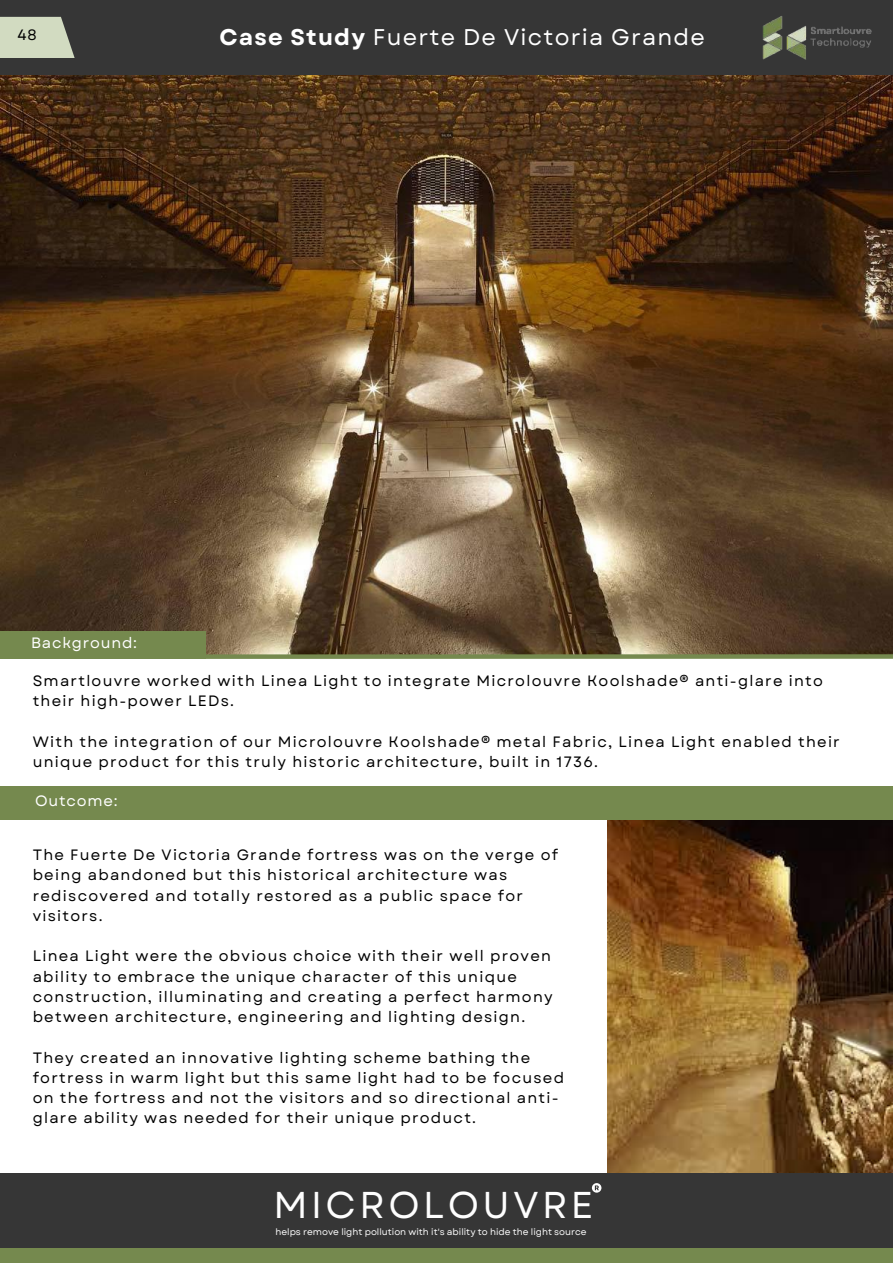
<style>
.page{position:relative;width:893px;height:1264px;background:#fff}
.page>*{position:absolute;margin:0;border:0;box-sizing:border-box;transform-origin:0 0}
.t1{font:37.2px "Garet";letter-spacing:.095em;color:#fefefe}
.t2{font:22.65px "Garet";letter-spacing:.055em;color:#fff}
.t3{font:15px/20.2px "Garet";letter-spacing:.085em;color:#000}
.t4{font:15px "Garet";letter-spacing:.055em;color:#fff}
.t5{font:9.15px "Garet";color:#fefefe}
.s1{font-weight:700}
</style>
<div class="page">
<img style="left:608px;top:820px;width:284px;height:353px">
<div style="left:0;top:786px;width:892px;height:34px;background:#75894e"></div>
<img style="left:0;top:75px;width:892px;height:579px">
<div style="left:0;top:631px;width:205px;height:28px;background:#75894e"></div>
<div style="left:0;top:1244px;width:892px;height:18px;background:#75894e"></div>
<div style="left:196px;top:654px;width:696px;height:5px;background:#75894e"></div>
<div style="left:0;top:0;width:892px;height:75px;background:#363636"></div>
<img style="left:762px;top:16px;width:110px;height:44px">
<div style="left:0;top:1173px;width:892px;height:74px;background:#363636"></div>
<svg style="left:592px;top:1183px;width:9px;height:9px"></svg>
<svg style="left:0;top:17px;width:75px;height:41px;background:#c3cbb3"></svg>
<p class="t3" style="left:17px;top:25px;width:21px">48</p>
<h2 class="t2" style="left:219px;top:21px;width:487px"><span class="s1">Case Study</span> Fuerte De Victoria Grande</h2>
<p class="t4" style="left:31px;top:632px;width:107px">Background:</p>
<p class="t3" style="left:33px;top:670px;width:791px">Smartlouvre worked with Linea Light to integrate Microlouvre Koolshade® anti-glare into their high-power LEDs.</p>
<p class="t3" style="left:33px;top:731px;width:808px">With the integration of our Microlouvre Koolshade® metal Fabric, Linea Light enabled their unique product for this truly historic architecture, built in 1736.</p>
<p class="t4" style="left:35px;top:790px;width:84px">Outcome:</p>
<p class="t3" style="left:33px;top:844px;width:527px">The Fuerte De Victoria Grande fortress was on the verge of being abandoned but this historical architecture was rediscovered and totally restored as a public space for visitors.</p>
<p class="t3" style="left:33px;top:946px;width:521px">Linea Light were the obvious choice with their well proven ability to embrace the unique character of this unique construction, illuminating and creating a perfect harmony between architecture, engineering and lighting design.</p>
<p class="t3" style="left:33px;top:1047px;width:533px">They created an innovative lighting scheme bathing the fortress in warm light but this same light had to be focused on the fortress and not the visitors and so directional anti&shy;glare ability was needed for their unique product.</p>
<h1 class="t1" style="left:273px;top:1177px;width:321px">MICROLOUVRE</h1>
<p class="t5" style="left:275px;top:1224px;width:313px">helps remove light pollution with it's ability to hide the light source</p>
</div>
